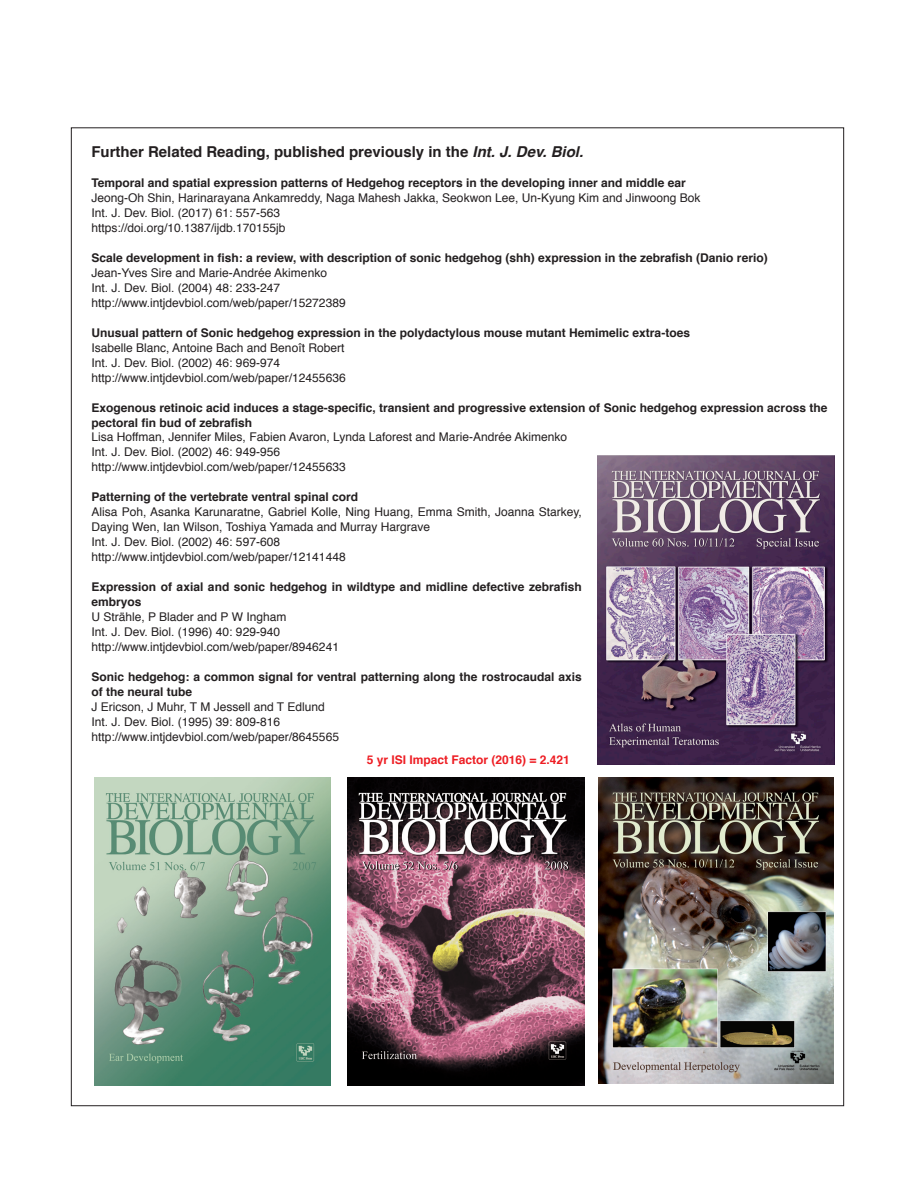
<style>
.page{position:relative;width:915px;height:1191px;background:#fff}
.page>*{position:absolute;margin:0;border:0;box-sizing:border-box;transform-origin:0 0}
._0-TitleSmall-2{font:700 15px "Helvetica";color:#231f20}
._0-RelatedArticles{font:12px/15px "Helvetica";color:#231f20}
._0-RelatedArticles-2{font:700 12px/15px "Helvetica";color:#231f20}
._0-TitleSmall-2-2{font:700 12px "Helvetica";color:#ee1d23}
.s1{font-style:italic}
</style>
<div class="page">
<img style="left:597px;top:455px;width:237px;height:309px">
<img style="left:347px;top:777px;width:237px;height:308px">
<img style="left:598px;top:777px;width:235px;height:306px">
<img style="left:94px;top:777px;width:236px;height:308px">
<p class="_0-TitleSmall-2" style="left:91px;top:139px;width:493px">Further Related Reading, published previously in the <span class="s1">Int. J. Dev. Biol.</span></p>
<p class="_0-RelatedArticles-2" style="left:91px;top:175px;width:595px">Temporal and spatial expression patterns of Hedgehog receptors in the developing inner and middle ear</p>
<p class="_0-RelatedArticles" style="left:91px;top:191px;width:610px">Jeong-Oh Shin, Harinarayana Ankamreddy, Naga Mahesh Jakka, Seokwon Lee, Un-Kyung Kim and Jinwoong Bok</p>
<p class="_0-RelatedArticles" style="left:91px;top:206px;width:190px">Int. J. Dev. Biol. (2017) 61: 557-563</p>
<p class="_0-RelatedArticles" style="left:91px;top:221px;width:196px">https://doi.org/10.1387/ijdb.170155jb</p>
<p class="_0-RelatedArticles-2" style="left:91px;top:250px;width:677px">Scale development in fish: a review, with description of sonic hedgehog (shh) expression in the zebrafish (Danio rerio)</p>
<p class="_0-RelatedArticles" style="left:91px;top:266px;width:237px">Jean-Yves Sire and Marie-Andrée Akimenko</p>
<p class="_0-RelatedArticles" style="left:91px;top:281px;width:190px">Int. J. Dev. Biol. (2004) 48: 233-247</p>
<p class="_0-RelatedArticles" style="left:91px;top:296px;width:256px">http://www.intjdevbiol.com/web/paper/15272389</p>
<p class="_0-RelatedArticles-2" style="left:91px;top:325px;width:600px">Unusual pattern of Sonic hedgehog expression in the polydactylous mouse mutant Hemimelic extra-toes</p>
<p class="_0-RelatedArticles" style="left:91px;top:341px;width:254px">Isabelle Blanc, Antoine Bach and Benoît Robert</p>
<p class="_0-RelatedArticles" style="left:91px;top:356px;width:190px">Int. J. Dev. Biol. (2002) 46: 969-974</p>
<p class="_0-RelatedArticles" style="left:91px;top:371px;width:256px">http://www.intjdevbiol.com/web/paper/12455636</p>
<p class="_0-RelatedArticles-2" style="left:91px;top:400px;width:737px">Exogenous retinoic acid induces a stage-specific, transient and progressive extension of Sonic hedgehog expression across the pectoral fin bud of zebrafish</p>
<p class="_0-RelatedArticles" style="left:91px;top:429px;width:477px">Lisa Hoffman, Jennifer Miles, Fabien Avaron, Lynda Laforest and Marie-Andrée Akimenko</p>
<p class="_0-RelatedArticles" style="left:91px;top:444px;width:190px">Int. J. Dev. Biol. (2002) 46: 949-956</p>
<p class="_0-RelatedArticles" style="left:91px;top:459px;width:256px">http://www.intjdevbiol.com/web/paper/12455633</p>
<p class="_0-RelatedArticles-2" style="left:91px;top:489px;width:268px">Patterning of the vertebrate ventral spinal cord</p>
<p class="_0-RelatedArticles" style="left:91px;top:504px;width:492px">Alisa Poh, Asanka Karunaratne, Gabriel Kolle, Ning Huang, Emma Smith, Joanna Starkey,<br>Daying Wen, Ian Wilson, Toshiya Yamada and Murray Hargrave</p>
<p class="_0-RelatedArticles" style="left:91px;top:534px;width:190px">Int. J. Dev. Biol. (2002) 46: 597-608</p>
<p class="_0-RelatedArticles" style="left:91px;top:549px;width:256px">http://www.intjdevbiol.com/web/paper/12141448</p>
<p class="_0-RelatedArticles-2" style="left:91px;top:579px;width:492px">Expression of axial and sonic hedgehog in wildtype and midline defective zebrafish embryos</p>
<p class="_0-RelatedArticles" style="left:91px;top:609px;width:196px">U Strähle, P Blader and P W Ingham</p>
<p class="_0-RelatedArticles" style="left:91px;top:624px;width:190px">Int. J. Dev. Biol. (1996) 40: 929-940</p>
<p class="_0-RelatedArticles" style="left:91px;top:639px;width:249px">http://www.intjdevbiol.com/web/paper/8946241</p>
<p class="_0-RelatedArticles-2" style="left:91px;top:669px;width:492px">Sonic hedgehog: a common signal for ventral patterning along the rostrocaudal axis of the neural tube</p>
<p class="_0-RelatedArticles" style="left:91px;top:699px;width:235px">J Ericson, J Muhr, T M Jessell and T Edlund</p>
<p class="_0-RelatedArticles" style="left:91px;top:714px;width:190px">Int. J. Dev. Biol. (1995) 39: 809-816</p>
<p class="_0-RelatedArticles" style="left:91px;top:729px;width:249px">http://www.intjdevbiol.com/web/paper/8645565</p>
<p class="_0-TitleSmall-2-2" style="left:366px;top:750px;width:205px">5 yr ISI Impact Factor (2016) = 2.421</p>
</div>
